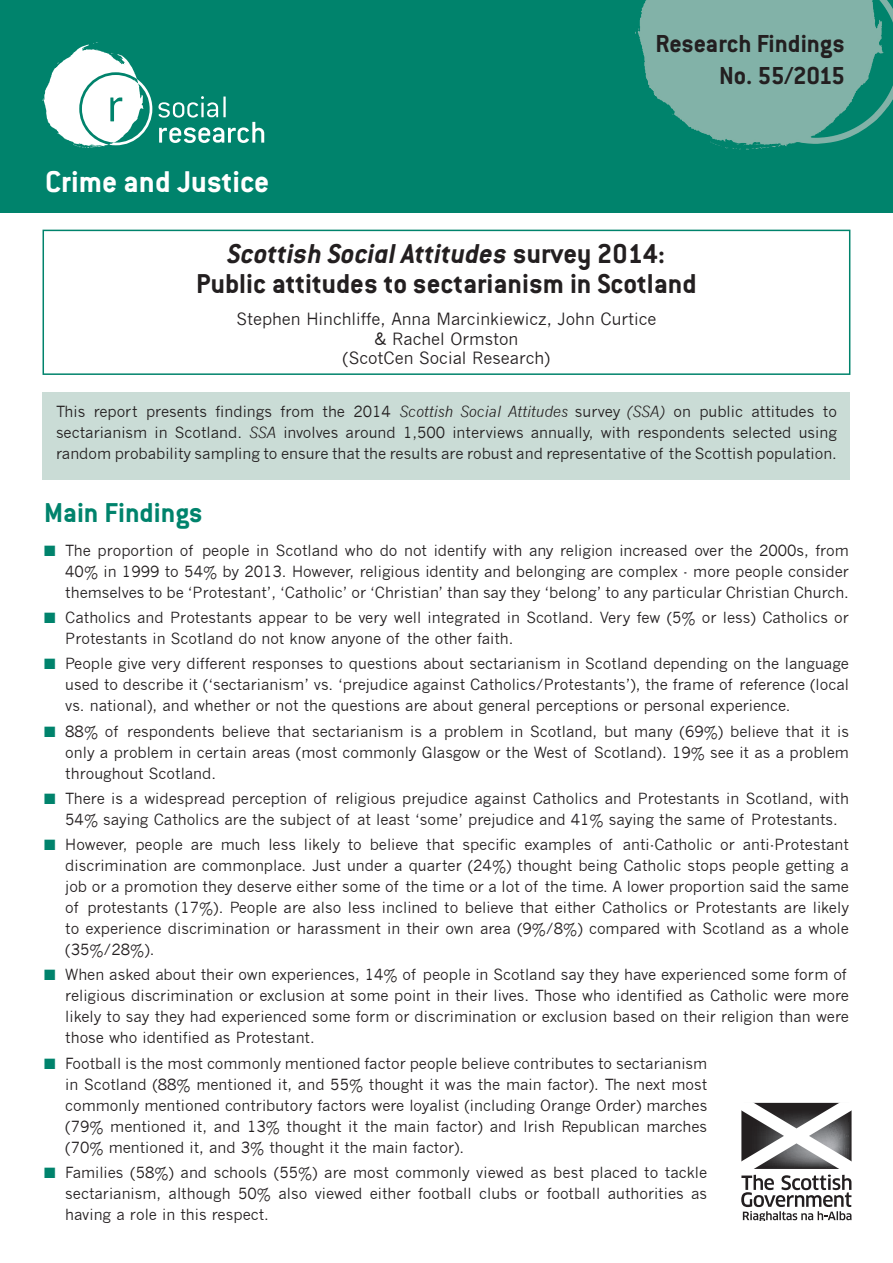
<style>
.page{position:relative;width:893px;height:1263px;background:#fff}
.page>*{position:absolute;margin:0;border:0;box-sizing:border-box;transform-origin:0 0}
.t1{font:700 33px "Conduit OSITC";color:#fff}
.t2{font:700 30px/30px "Conduit ITC";color:#231f20;text-align:center}
.t3{font:700 30px "Conduit OSITC";color:#00836c}
.t4{font:700 27px/31.2px "Conduit ITC";letter-spacing:-.005em;color:#231f20;text-align:right}
.t5{font:16.5px/19.5px "News Gothic";color:#231f20;text-align:center}
.t6{font:15px/21px "News Gothic";color:#231f20;text-align:justify}
.s1{font-style:italic}
.s2{color:#00836c}
</style>
<div class="page">
<div style="left:43px;top:230px;width:807px;height:145px;border:2px solid #00836c"></div>
<svg style="left:741px;top:1102px;width:111px;height:118px"></svg>
<div style="left:0;top:0;width:893px;height:213px;background:#00836c"></div>
<svg style="left:43px;top:42px;width:109px;height:106px"></svg>
<svg style="left:158px;top:96px;width:106px;height:47px"></svg>
<svg style="left:635px;top:31px;width:258px;height:119px;fill:#82b2a7"></svg>
<img style="left:637px;top:0;width:256px;height:93px">
<div style="left:43px;top:392px;width:807px;height:88px;background:#cadcd6"></div>
<h1 class="t1" style="left:45px;top:162px;width:226px">Crime and Justice</h1>
<h3 class="t4" style="left:655px;top:28px;width:191px">Research Findings<br>No. 55/2015</h3>
<h2 class="t2" style="left:196px;top:238px;width:502px"><span class="s1">Scottish Social Attitudes</span> survey 2014:<br>Public attitudes to sectarianism in Scotland</h2>
<p class="t5" style="left:236px;top:310px;width:422px">Stephen Hinchliffe, Anna Marcinkiewicz, John Curtice &amp; Rachel Ormston<br>(ScotCen Social Research)</p>
<p class="t6" style="left:56px;top:401px;width:782px">This report presents findings from the 2014 <span class="s1">Scottish Social Attitudes</span> survey <span class="s1">(SSA)</span> on public attitudes to sectarianism in Scotland. <span class="s1">SSA</span> involves around 1,500 interviews annually, with respondents selected using random probability sampling to ensure that the results are robust and representative of the Scottish population.</p>
<h2 class="t3" style="left:44px;top:494px;width:160px">Main Findings</h2>
<p class="t6" style="left:65px;top:540px;width:785px;text-indent:-21px"><span class="s2">■</span> The proportion of people in Scotland who do not identify with any religion increased over the 2000s, from 40% in 1999 to 54% by 2013. However, religious identity and belonging are complex - more people consider themselves to be ‘Protestant’, ‘Catholic’ or ‘Christian’ than say they ‘belong’ to any particular Christian Church.</p>
<p class="t6" style="left:65px;top:607px;width:785px;text-indent:-21px"><span class="s2">■</span> Catholics and Protestants appear to be very well integrated in Scotland. Very few (5% or less) Catholics or<br>Protestants in Scotland do not know anyone of the other faith.</p>
<p class="t6" style="left:65px;top:653px;width:785px;text-indent:-21px"><span class="s2">■</span> People give very different responses to questions about sectarianism in Scotland depending on the language used to describe it (‘sectarianism’ vs. ‘prejudice against Catholics/Protestants’), the frame of reference (local vs. national), and whether or not the questions are about general perceptions or personal experience.</p>
<p class="t6" style="left:65px;top:721px;width:785px;text-indent:-21px"><span class="s2">■</span> 88% of respondents believe that sectarianism is a problem in Scotland, but many (69%) believe that it is only a problem in certain areas (most commonly Glasgow or the West of Scotland). 19% see it as a problem throughout Scotland.</p>
<p class="t6" style="left:65px;top:788px;width:785px;text-indent:-21px"><span class="s2">■</span> There is a widespread perception of religious prejudice against Catholics and Protestants in Scotland, with<br>54% saying Catholics are the subject of at least ‘some’ prejudice and 41% saying the same of Protestants.</p>
<p class="t6" style="left:65px;top:834px;width:785px;text-indent:-21px"><span class="s2">■</span> However, people are much less likely to believe that specific examples of anti-Catholic or anti-Protestant discrimination are commonplace. Just under a quarter (24%) thought being Catholic stops people getting a job or a promotion they deserve either some of the time or a lot of the time. A lower proportion said the same of protestants (17%). People are also less inclined to believe that either Catholics or Protestants are likely to experience discrimination or harassment in their own area (9%/8%) compared with Scotland as a whole (35%/28%).</p>
<p class="t6" style="left:65px;top:964px;width:785px;text-align:left;text-indent:-21px"><span class="s2">■</span> When asked about their own experiences, 14% of people in Scotland say they have experienced some form of religious discrimination or exclusion at some point in their lives. Those who identified as Catholic were more likely to say they had experienced some form or discrimination or exclusion based on their religion than were those who identified as Protestant.</p>
<p class="t6" style="left:65px;top:1053px;width:643px;text-indent:-21px"><span class="s2">■</span> Football is the most commonly mentioned factor people believe contributes to sectarianism in Scotland (88% mentioned it, and 55% thought it was the main factor). The next most commonly mentioned contributory factors were loyalist (including Orange Order) marches (79% mentioned it, and 13% thought it the main factor) and Irish Republican marches (70% mentioned it, and 3% thought it the main factor).</p>
<p class="t6" style="left:65px;top:1162px;width:643px;text-indent:-21px"><span class="s2">■</span> Families (58%) and schools (55%) are most commonly viewed as best placed to tackle sectarianism, although 50% also viewed either football clubs or football authorities as having a role in this respect.</p>
</div>
